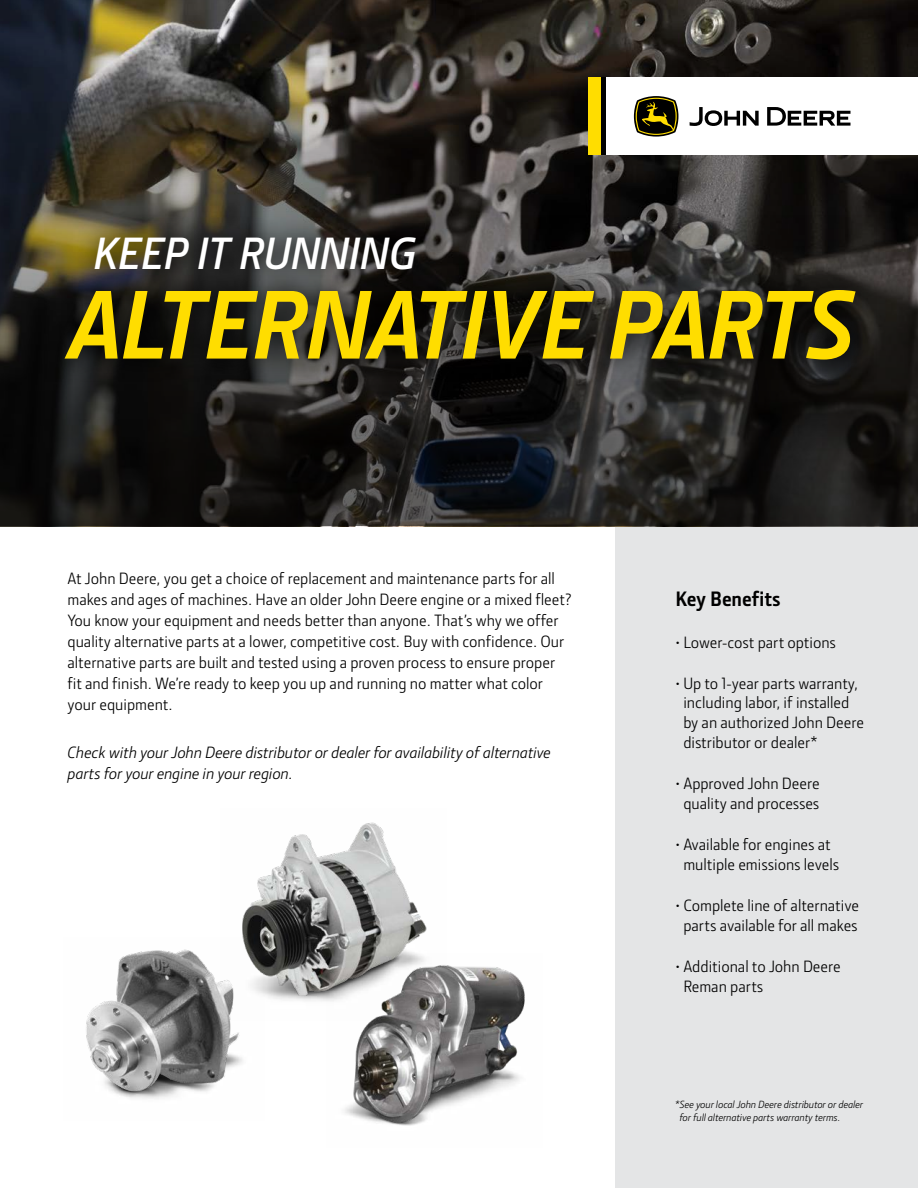
<style>
.page{position:relative;width:918px;height:1188px;background:#fff}
.page>*{position:absolute;margin:0;border:0;box-sizing:border-box;transform-origin:0 0}
.t1{font:italic 700 98.1px "JD Sans Pro";letter-spacing:-.02em;color:#fd0}
.t2{font:italic 600 45.6px "JD Sans Pro";letter-spacing:-.01em;color:#fff}
.t3{font:700 21px "JD Sans Pro";color:#000}
.t4{font:16.5px/19.8px "JD Sans Pro";color:#000}
.t5{font:italic 16.5px/21px "JD Sans Pro";letter-spacing:-.005em;color:#000}
.t6{font:italic 10.5px/12.6px "JD Sans Pro";letter-spacing:-.005em;color:#000}
</style>
<div class="page">
<div style="left:616px;top:526px;width:302px;height:662px;background:#e4e5e6"></div>
<svg style="left:0;top:0;width:918px;height:526px;background:#2c2926"></svg>
<div style="left:606px;top:78px;width:312px;height:77px;background:#fff"></div>
<svg style="left:690px;top:107px;width:160px;height:19px"></svg>
<svg style="left:634px;top:96px;width:44px;height:41px;background:#544d21"></svg>
<div style="left:588px;top:78px;width:13px;height:77px;background:#fd0"></div>
<div style="left:601px;top:78px;width:5px;height:77px;background:#000"></div>
<svg style="left:44px;top:215px;width:833px;height:167px;background:#292824"></svg>
<img style="left:86px;top:949px;width:157px;height:150px">
<img style="left:221px;top:822px;width:206px;height:198px">
<img style="left:326px;top:953px;width:199px;height:173px">
<h2 class="t2" style="left:93px;top:224px;width:325px">KEEP IT RUNNING</h2>
<h1 class="t1" style="left:68px;top:261px;width:788px">ALTERNATIVE PARTS</h1>
<p class="t4" style="left:67px;top:568px;width:505px;line-height:21px">At John Deere, you get a choice of replacement and maintenance parts for all makes and ages of machines. Have an older John Deere engine or a mixed fleet?<br>You know your equipment and needs better than anyone. That’s why we offer quality alternative parts at a lower, competitive cost. Buy with confidence. Our alternative parts are built and tested using a proven process to ensure proper fit and finish. We’re ready to keep you up and running no matter what color your equipment.</p>
<p class="t5" style="left:67px;top:742px;width:485px">Check with your John Deere distributor or dealer for availability of alternative parts for your engine in your region.</p>
<p class="t3" style="left:675px;top:585px;width:107px">Key Benefits</p>
<p class="t4" style="left:675px;top:632px;width:162px">• Lower-cost part options</p>
<p class="t4" style="left:683px;top:673px;width:182px;text-indent:-8px">• Up to 1-year parts warranty, including labor, if installed by an authorized John Deere distributor or dealer*</p>
<p class="t4" style="left:675px;top:773px;width:146px;text-align:center">• Approved John Deere quality and processes</p>
<p class="t4" style="left:675px;top:834px;width:165px;text-align:center">• Available for engines at multiple emissions levels</p>
<p class="t4" style="left:675px;top:895px;width:185px;text-align:center">• Complete line of alternative parts available for all makes</p>
<p class="t4" style="left:683px;top:956px;width:159px;text-indent:-8px">• Additional to John Deere<br>Reman parts</p>
<p class="t6" style="left:679px;top:1098px;width:185px;text-indent:-5px">*See your local John Deere distributor or dealer for full alternative parts warranty terms.</p>
</div>
